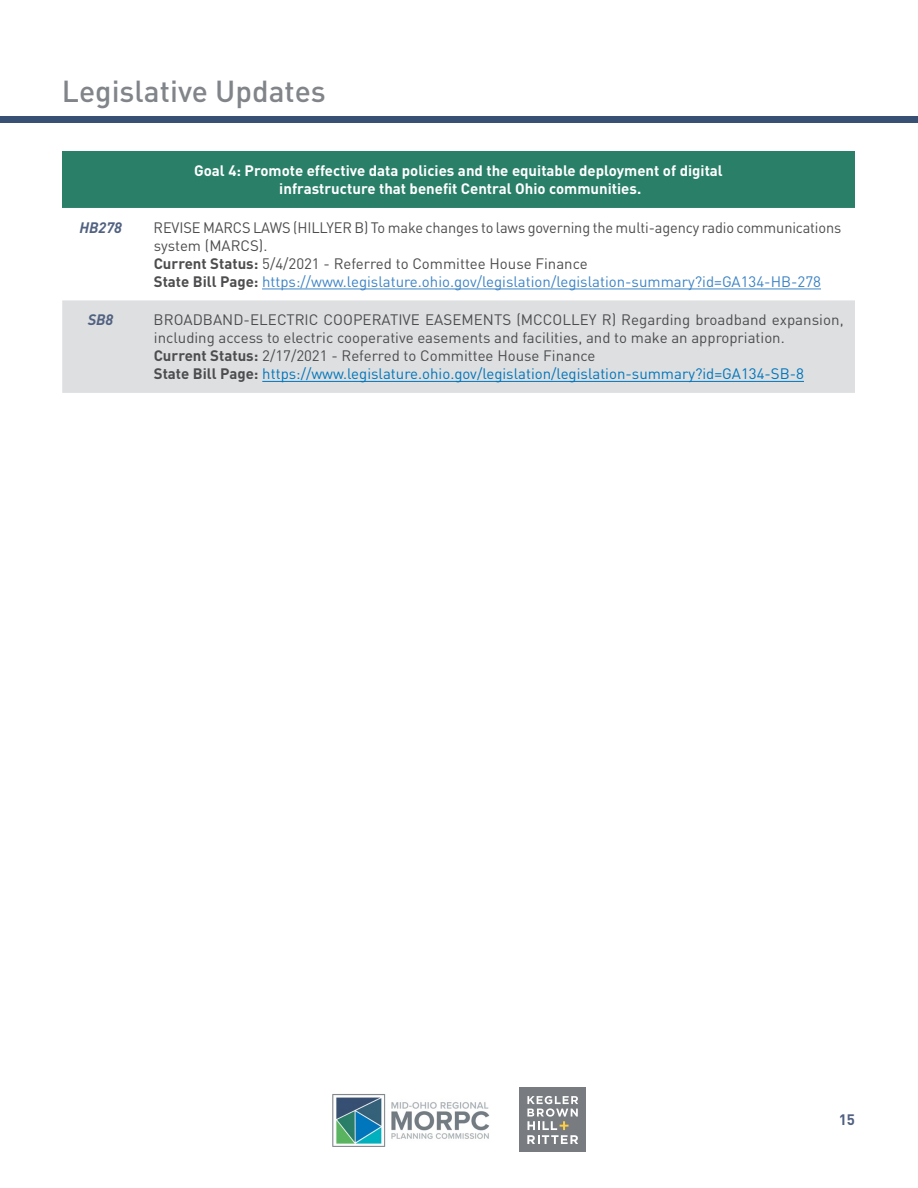
<style>
.page{position:relative;width:918px;height:1188px;background:#fff}
.page>*{position:absolute;margin:0;border:0;box-sizing:border-box;transform-origin:0 0}
.t1{font:500 30px "DIN Pro";color:#818489}
.t2{font:15px/18px "DIN Pro";color:#4d4d4f}
.t3{font:700 15px/18px "DIN Pro";color:#fff;text-align:center}
.t4{font:italic 700 15px "DIN Pro";color:#516181}
.t5{font:700 15px "DIN Pro";color:#516181}
.s1{font-weight:700}
.s2{color:#3d83c5}
.s3{color:#0076bd}
</style>
<div class="page">
<div style="left:520px;top:1088px;width:66px;height:64px;background:#787c81"></div>
<svg style="left:527px;top:1096px;width:51px;height:48px"></svg>
<img style="left:332px;top:1094px;width:158px;height:53px">
<div style="left:0;top:116px;width:918px;height:7px;background:#375073"></div>
<div style="left:62px;top:152px;width:793px;height:56px;background:#2a7f68"></div>
<svg style="left:262px;top:288px;width:559px;height:1px"></svg>
<div style="left:62px;top:300px;width:793px;height:93px;background:#dddfe0"></div>
<hr style="left:262px;top:289px;width:559px;height:1px;background:#3d83c5">
<hr style="left:262px;top:381px;width:542px;height:1px;background:#0076bd">
<h1 class="t1" style="left:62px;top:71px;width:265px">Legislative Updates</h1>
<p class="t3" style="left:194px;top:161px;width:530px">Goal 4: Promote effective data policies and the equitable deployment of digital infrastructure that benefit Central Ohio communities.</p>
<p class="t4" style="left:79px;top:215px;width:44px">HB278</p>
<p class="t2" style="left:154px;top:218px;width:689px">REVISE MARCS LAWS (HILLYER B) To make changes to laws governing the multi-agency radio communications system (MARCS).<br><span class="s1">Current Status:</span> 5/4/2021 - Referred to Committee House Finance<br><span class="s1">State Bill Page:</span> <span class="s2">https://www.legislature.ohio.gov/legislation/legislation-summary?id=GA134-HB-278</span></p>
<p class="t4" style="left:88px;top:308px;width:27px">SB8</p>
<p class="t2" style="left:154px;top:310px;width:692px">BROADBAND-ELECTRIC COOPERATIVE EASEMENTS (MCCOLLEY R) Regarding broadband expansion, including access to electric cooperative easements and facilities, and to make an appropriation.<br><span class="s1">Current Status:</span> 2/17/2021 - Referred to Committee House Finance<br><span class="s1">State Bill Page:</span> <span class="s3">https://www.legislature.ohio.gov/legislation/legislation-summary?id=GA134-SB-8</span></p>
<p class="t5" style="left:839px;top:1110px;width:18px">15</p>
</div>
